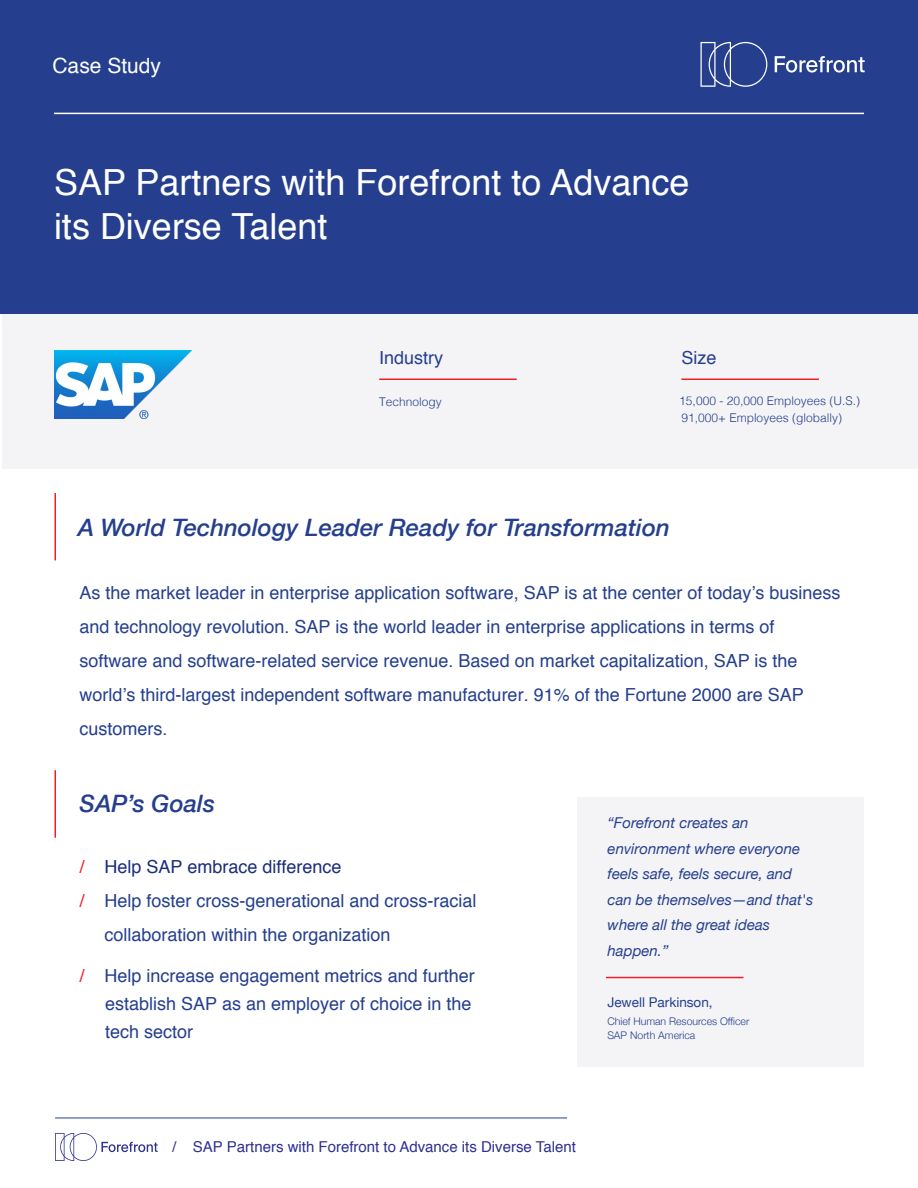
<style>
.page{position:relative;width:918px;height:1188px;background:#fff}
.page>*{position:absolute;margin:0;border:0;box-sizing:border-box;transform-origin:0 0}
.t1{font:36px/43.2px "Helvetica";color:#fff}
.t2{font:italic 500 24px "Helvetica Neue";color:#253f8e}
.t3{font:21px "Helvetica";color:#fff}
.t4{font:18px/34.2px "Helvetica";color:#253f8e}
.t5{font:18px "Helvetica";color:#1b2d7c}
.t6{font:italic 15px/25.5px "Helvetica Neue";color:#253f8e}
.t7{font:15px "Helvetica";color:#2e3092}
.t8{font:13.5px "Helvetica Neue";color:#253f8e}
.t9{font:300 12px "Helvetica";color:#253f8e}
.t10{font:300 10.5px/13.5px "Helvetica Neue";color:#253f8e}
.s1{color:#ec2125}
</style>
<div class="page">
<div style="left:3px;top:168px;width:915px;height:301px;background:#f4f4f7"></div>
<div style="left:0;top:0;width:918px;height:313px;background:#253f8e"></div>
<hr style="left:54px;top:113px;width:810px;height:1px;background:#fff">
<svg style="left:775px;top:56px;width:90px;height:17px"></svg>
<svg style="left:701px;top:42px;width:66px;height:45px"></svg>
<img style="left:54px;top:350px;width:138px;height:68px">
<hr style="left:379px;top:379px;width:138px;height:1px;background:#ec2125">
<hr style="left:681px;top:379px;width:138px;height:1px;background:#ec2125">
<hr style="left:54px;top:493px;width:2px;height:67px;background:#ec2125">
<hr style="left:54px;top:770px;width:2px;height:68px;background:#ec2125">
<div style="left:578px;top:797px;width:286px;height:269px;background:#f4f4f7"></div>
<hr style="left:606px;top:977px;width:138px;height:1px;background:#ec2125">
<hr style="left:55px;top:1118px;width:512px;height:1px;background:#253f8e">
<svg style="left:55px;top:1133px;width:103px;height:28px"></svg>
<p class="t3" style="left:52px;top:49px;width:110px">Case Study</p>
<p class="t1" style="left:54px;top:162px;width:637px">SAP Partners with Forefront to Advance its Diverse Talent</p>
<p class="t4" style="left:379px;top:341px;width:66px">Industry</p>
<p class="t9" style="left:379px;top:391px;width:64px">Technology</p>
<p class="t4" style="left:681px;top:341px;width:37px">Size</p>
<p class="t9" style="left:679px;top:391px;width:182px">15,000 - 20,000 Employees (U.S.)</p>
<p class="t9" style="left:681px;top:408px;width:162px">91,000+ Employees (globally)</p>
<p class="t2" style="left:78px;top:507px;width:594px">A World Technology Leader Ready for Transformation</p>
<p class="t4" style="left:80px;top:576px;width:763px">As the market leader in enterprise application software, SAP is at the center of today’s business and technology revolution. SAP is the world leader in enterprise applications in terms of software and software-related service revenue. Based on market capitalization, SAP is the world’s third-largest independent software manufacturer. 91% of the Fortune 2000 are SAP customers.</p>
<p class="t2" style="left:80px;top:783px;width:137px">SAP’s Goals</p>
<p class="t5" style="left:80px;top:853px;width:264px"><span class="s1">/</span> Help SAP embrace difference</p>
<p class="t4" style="left:80px;top:884px;width:399px"><span class="s1">/</span> Help foster cross-generational and cross-racial</p>
<p class="t4" style="left:104px;top:919px;width:288px">collaboration within the organization</p>
<p class="t4" style="left:80px;top:959px;width:397px"><span class="s1">/</span> Help increase engagement metrics and further</p>
<p class="t4" style="left:105px;top:990px;width:368px;line-height:28.2px">establish SAP as an employer of choice in the tech sector</p>
<p class="t6" style="left:608px;top:811px;width:207px">“Forefront creates an environment where everyone feels safe, feels secure, and can be themselves—and that's where all the great ideas happen.”</p>
<p class="t8" style="left:607px;top:992px;width:107px">Jewell Parkinson,</p>
<p class="t10" style="left:607px;top:1014px;width:143px">Chief Human Resources Officer<br>SAP North America</p>
<p class="t7" style="left:172px;top:1135px;width:405px">/ SAP Partners with Forefront to Advance its Diverse Talent</p>
</div>
